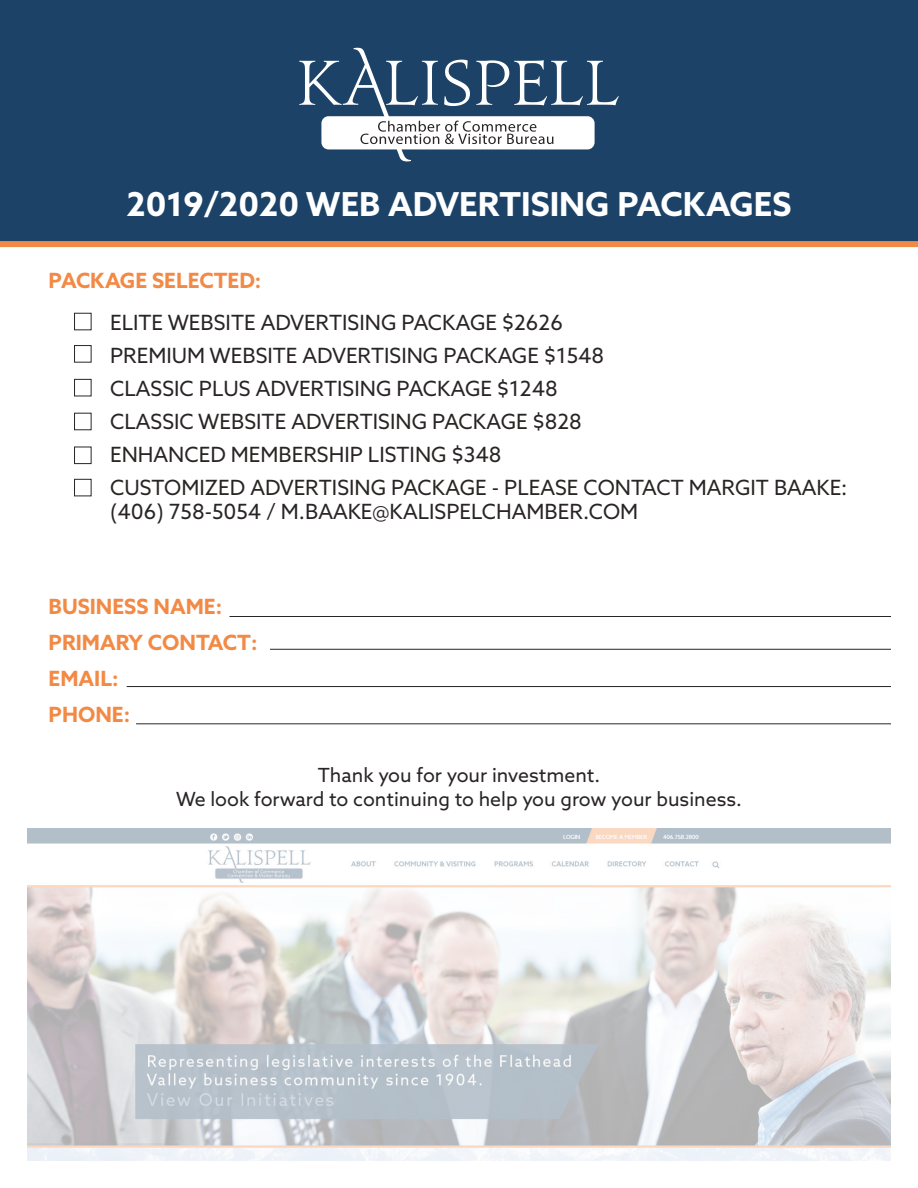
<style>
.page{position:relative;width:918px;height:1188px;background:#fff}
.page>*{position:absolute;margin:0;border:0;box-sizing:border-box;transform-origin:0 0}
.t1{font:700 33px "Azo Sans";color:#fff}
.t2{font:21px/24px "Azo Sans";color:#2a2525}
.t3{font:700 21px "Azo Sans";color:#f28a45}
.t4{font:19.5px "Azo Sans";color:#2a2525}
</style>
<div class="page">
<div style="left:0;top:0;width:918px;height:244px;background:#1c4367"></div>
<svg style="left:299px;top:48px;width:320px;height:113px"></svg>
<div style="left:0;top:241px;width:918px;height:6px;background:#f28a45"></div>
<hr style="left:230px;top:616px;width:661px;height:1px;background:#2a2525">
<hr style="left:270px;top:649px;width:621px;height:1px;background:#2a2525">
<hr style="left:127px;top:686px;width:764px;height:1px;background:#2a2525">
<hr style="left:136px;top:723px;width:755px;height:1px;background:#2a2525">
<img style="left:27px;top:828px;width:864px;height:333px">
<div style="left:74px;top:313px;width:18px;height:17px;border:1px solid #2a2525"></div>
<div style="left:74px;top:345px;width:18px;height:18px;border:1px solid #2a2525"></div>
<div style="left:74px;top:379px;width:18px;height:17px;border:1px solid #2a2525"></div>
<div style="left:74px;top:413px;width:18px;height:17px;border:1px solid #2a2525"></div>
<div style="left:74px;top:447px;width:18px;height:17px;border:1px solid #2a2525"></div>
<div style="left:74px;top:479px;width:18px;height:17px;border:1px solid #2a2525"></div>
<p class="t1" style="left:127px;top:183px;width:666px">2019/2020 WEB ADVERTISING PACKAGES</p>
<p class="t3" style="left:49px;top:267px;width:214px">PACKAGE SELECTED:</p>
<p class="t2" style="left:110px;top:310px;width:454px">ELITE WEBSITE ADVERTISING PACKAGE $2626</p>
<p class="t2" style="left:110px;top:343px;width:496px">PREMIUM WEBSITE ADVERTISING PACKAGE $1548</p>
<p class="t2" style="left:110px;top:376px;width:449px">CLASSIC PLUS ADVERTISING PACKAGE $1248</p>
<p class="t2" style="left:110px;top:409px;width:473px">CLASSIC WEBSITE ADVERTISING PACKAGE $828</p>
<p class="t2" style="left:110px;top:442px;width:393px">ENHANCED MEMBERSHIP LISTING $348</p>
<p class="t2" style="left:110px;top:475px;width:739px">CUSTOMIZED ADVERTISING PACKAGE - PLEASE CONTACT MARGIT BAAKE: (406) 758-5054 / M.BAAKE@KALISPELCHAMBER.COM</p>
<p class="t3" style="left:49px;top:592px;width:175px">BUSINESS NAME:</p>
<p class="t3" style="left:49px;top:628px;width:210px">PRIMARY CONTACT:</p>
<p class="t3" style="left:49px;top:664px;width:71px">EMAIL:</p>
<p class="t3" style="left:49px;top:700px;width:83px">PHONE:</p>
<p class="t4" style="left:318px;top:763px;width:284px">Thank you for your investment.</p>
<p class="t4" style="left:176px;top:786px;width:567px">We look forward to continuing to help you grow your business.</p>
</div>
